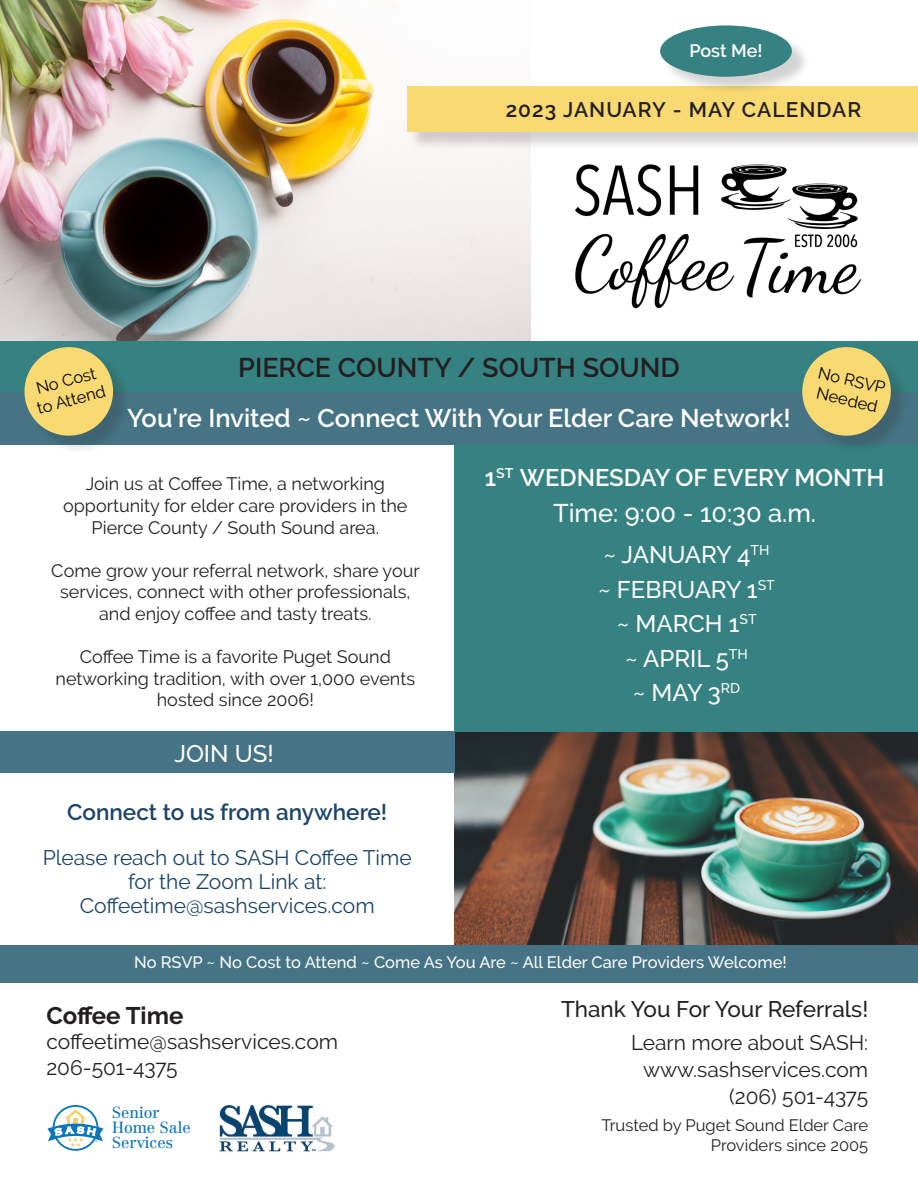
<style>
.page{position:relative;width:918px;height:1188px;background:#fff}
.page>*{position:absolute;margin:0;border:0;box-sizing:border-box;transform-origin:0 0}
.t1{font:600 27px "Raleway";color:#231f20}
.t2{font:600 25.5px "Raleway";color:#fff}
.t3{font:500 25.5px "Raleway";color:#fff}
.t4{font:500 24px "Raleway";color:#fff}
.t5{font:600 24px "Raleway";color:#fff}
.t6{font:700 24px "Raleway";color:#231f20}
.t7{font:500 22.5px "Raleway";color:#231f20}
.t8{font:600 22.5px "Raleway";color:#1b4468}
.t9{font:21px/25.5px "Raleway";color:#231f20}
.t10{font:21px "Raleway";color:#1b4468}
.t11{font:600 21px "Raleway";letter-spacing:.05em;color:#231f20}
.t12{font:18px/21.6px "Raleway";color:#231f20;text-align:center}
.t13{font:600 18px "Raleway";letter-spacing:-.005em;color:#fff}
.t14{font:500 16.5px "Raleway";color:#fff}
.t15{font:16.5px/19.8px "Raleway";color:#231f20;text-align:right}
.t16{font:16.5px "Raleway";color:#000}
.t17{font:15.75px "Centennial LT";color:#0d76bb}
.t18{font:15.6px/30.2px "Centennial LT";color:#0d76bb}
.t19{font:3.45px "Avenir Next Condensed";color:#0d76bb}
.s1{font-size:15.6px}
</style>
<div class="page">
<img style="left:0;top:0;width:530px;height:341px">
<div style="left:409px;top:89px;width:509px;height:61px;background:#231f20;opacity:.2"></div>
<div style="left:407px;top:87px;width:511px;height:45px;background:#f8d972"></div>
<img style="left:575px;top:164px;width:286px;height:145px">
<div style="left:663px;top:28px;width:147px;height:67px;background:#231f20;opacity:.2"></div>
<div style="left:660px;top:25px;width:132px;height:52px;background:#368181;border-radius:50%"></div>
<div style="left:454px;top:405px;width:464px;height:331px;background:#368181"></div>
<img style="left:454px;top:733px;width:464px;height:212px">
<div style="left:0;top:732px;width:454px;height:41px;background:#467486"></div>
<div style="left:0;top:945px;width:918px;height:38px;background:#467486"></div>
<div style="left:0;top:341px;width:918px;height:51px;background:#368181"></div>
<div style="left:0;top:392px;width:918px;height:53px;background:#467485"></div>
<div style="left:27px;top:350px;width:105px;height:104px;background:#231f20;opacity:.2"></div>
<svg style="left:24px;top:347px;width:94px;height:93px"></svg>
<div style="left:805px;top:350px;width:104px;height:104px;background:#231f20;opacity:.2"></div>
<svg style="left:802px;top:347px;width:95px;height:95px"></svg>
<img style="left:219px;top:1105px;width:116px;height:47px">
<svg style="left:47px;top:1105px;width:57px;height:46px"></svg>
<p class="t13" style="left:689px;top:41px;width:75px">Post Me!</p>
<p class="t11" style="left:506px;top:98px;width:357px">2023 JANUARY - MAY CALENDAR</p>
<p class="t16" style="left:34px;top:379px;width:63px;rotate:-15deg">No Cost</p>
<p class="t16" style="left:35px;top:399px;width:72px;rotate:-15deg">to Attend</p>
<p class="t1" style="left:238px;top:352px;width:443px">PIERCE COUNTY / SOUTH SOUND</p>
<p class="t2" style="left:127px;top:403px;width:665px">You’re Invited ~ Connect With Your Elder Care Network!</p>
<p class="t16" style="left:821px;top:363px;width:70px;rotate:13deg">No RSVP</p>
<p class="t16" style="left:819px;top:383px;width:64px;rotate:13deg">Needed</p>
<p class="t12" style="left:86px;top:473px;width:301px">Join us at Coffee Time, a networking</p>
<p class="t12" style="left:63px;top:495px;width:346px">opportunity for elder care providers in the<br>Pierce County / South Sound area.</p>
<p class="t12" style="left:51px;top:560px;width:370px">Come grow your referral network, share your services, connect with other professionals, and enjoy coffee and tasty treats.</p>
<p class="t12" style="left:80px;top:646px;width:313px">Coffee Time is a favorite Puget Sound</p>
<p class="t12" style="left:56px;top:668px;width:361px">networking tradition, with over 1,000 events hosted since 2006!</p>
<p class="t4" style="left:174px;top:739px;width:101px">JOIN US!</p>
<p class="t8" style="left:67px;top:799px;width:322px">Connect to us from anywhere!</p>
<p class="t10" style="left:43px;top:846px;width:371px">Please reach out to SASH Coffee Time</p>
<p class="t10" style="left:128px;top:870px;width:200px">for the Zoom Link at:</p>
<p class="t10" style="left:80px;top:894px;width:296px">Coffeetime@sashservices.com</p>
<p class="t5" style="left:485px;top:464px;width:401px">1<sup>ST</sup> WEDNESDAY OF EVERY MONTH</p>
<p class="t3" style="left:553px;top:498px;width:265px">Time: 9:00 - 10:30 a.m.</p>
<p class="t4" style="left:603px;top:541px;width:168px">~ JANUARY 4<sup>TH</sup></p>
<p class="t4" style="left:598px;top:575px;width:178px">~ FEBRUARY 1<sup>ST</sup></p>
<p class="t4" style="left:617px;top:610px;width:141px">~ MARCH 1<sup>ST</sup></p>
<p class="t4" style="left:625px;top:644px;width:124px">~ APRIL 5<sup>TH</sup></p>
<p class="t4" style="left:633px;top:679px;width:109px">~ MAY 3<sup>RD</sup></p>
<p class="t14" style="left:134px;top:953px;width:654px">No RSVP ~ No Cost to Attend ~ Come As You Are ~ All Elder Care Providers Welcome!</p>
<p class="t6" style="left:46px;top:1001px;width:139px">Coffee Time</p>
<p class="t9" style="left:46px;top:1029px;width:293px">coffeetime@sashservices.com<br>206-501-4375</p>
<p class="t19" style="left:95px;top:1139px;width:4px">™</p>
<p class="t18" style="left:112px;top:1098px;width:62px">Senior<br>Services</p>
<p class="t17" style="left:112px;top:1118px;width:80px">Home <span class="s1">Sale</span></p>
<p class="t7" style="left:561px;top:996px;width:309px">Thank You For Your Referrals!</p>
<p class="t9" style="left:631px;top:1029px;width:239px">Learn more about SASH:</p>
<p class="t9" style="left:643px;top:1056px;width:227px">www.sashservices.com</p>
<p class="t9" style="left:729px;top:1083px;width:141px">(206) 501-4375</p>
<p class="t15" style="left:602px;top:1115px;width:268px">Trusted by Puget Sound Elder Care<br>Providers since 2005</p>
</div>
